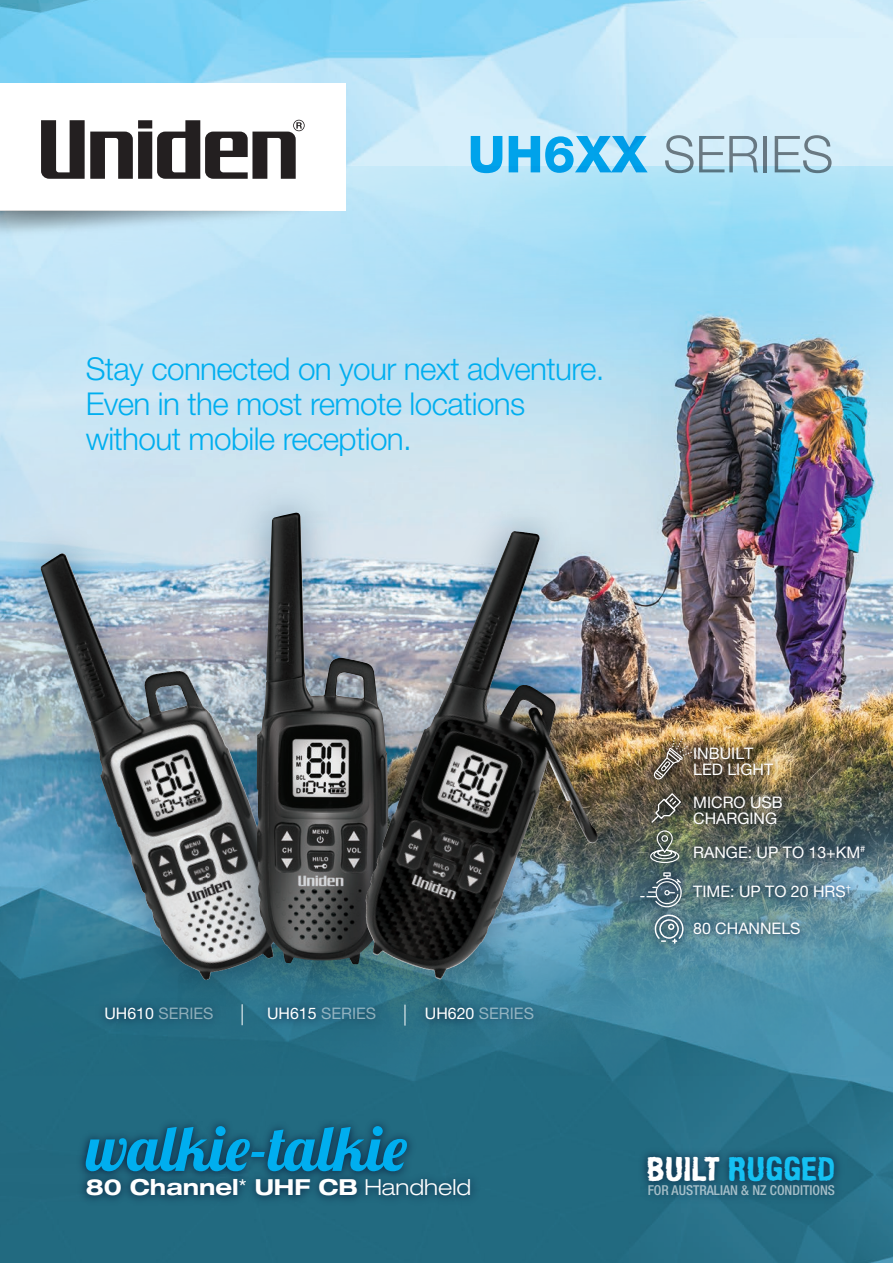
<style>
.page{position:relative;width:893px;height:1263px;background:#fff}
.page>*{position:absolute;margin:0;border:0;box-sizing:border-box;transform-origin:0 0}
.t1{font:62.85px "Lobster 1.4";color:#00aeef}
.t2{font:300 51px "Helvetica Neue";color:#808285}
.t3{font:300 31.5px/34.8px "Helvetica Neue";letter-spacing:-.02em;color:#00aeef}
.t4{font:30.3px "Army Chalk";color:#15c0f2}
.t5{font:700 expanded 22.05px "Helvetica Neue";color:#fff}
.t6{font:15.9px/16px "Helvetica Neue";color:#fff}
.t7{font:15.9px "Helvetica Neue";color:rgb(255 255 255/.5)}
.t8{font:500 condensed 13.65px "Helvetica Neue";color:#fff}
.s1{font-weight:800;color:#00aeef}
.s2{color:#fff}
.s3{font-weight:400;font-stretch:normal}
.s4{font-weight:300}
</style>
<div class="page">
<img style="left:0;top:0;width:893px;height:1263px">
<img style="left:0;top:166px;width:893px;height:910px">
<img style="left:635px;top:1140px;width:214px;height:71px">
<img style="left:646px;top:725px;width:232px;height:232px">
<svg style="left:650px;top:792px;width:32px;height:32px"></svg>
<svg style="left:646px;top:872px;width:36px;height:35px"></svg>
<svg style="left:654px;top:738px;width:38px;height:41px;background:#88755c"></svg>
<svg style="left:654px;top:914px;width:30px;height:30px"></svg>
<svg style="left:656px;top:830px;width:17px;height:23px"></svg>
<div style="left:657px;top:849px;width:15px;height:7px;border:1px solid #fff;border-radius:50%"></div>
<div style="left:653px;top:849px;width:23px;height:10px;border:1px solid #fff;border-radius:50%"></div>
<div style="left:650px;top:849px;width:29px;height:14px;border:1px solid #fff;border-radius:50%"></div>
<div style="left:0;top:83px;width:345px;height:127px;background:#fff"></div>
<img style="left:0;top:210px;width:309px;height:33px">
<svg style="left:41px;top:120px;width:264px;height:59px"></svg>
<img style="left:73px;top:1103px;width:411px;height:110px">
<img style="left:0;top:506px;width:254px;height:522px">
<img style="left:40px;top:553px;width:168px;height:428px">
<img style="left:208px;top:463px;width:228px;height:550px">
<img style="left:257px;top:513px;width:61px;height:451px">
<img style="left:318px;top:483px;width:328px;height:545px">
<img style="left:364px;top:531px;width:234px;height:448px">
<img style="left:91px;top:993px;width:136px;height:43px">
<img style="left:412px;top:993px;width:135px;height:43px">
<img style="left:254px;top:993px;width:135px;height:43px">
<svg style="left:242px;top:1004px;width:1px;height:21px"></svg>
<svg style="left:405px;top:1005px;width:1px;height:20px"></svg>
<h2 class="t2" style="left:468px;top:123px;width:367px"><span class="s1">UH6XX</span> SERIES</h2>
<p class="t3" style="left:86px;top:351px;width:520px">Stay connected on your next adventure.<br>Even in the most remote locations without mobile reception.</p>
<p class="t7" style="left:104px;top:1004px;width:111px"><span class="s2">UH610</span> SERIES</p>
<p class="t7" style="left:267px;top:1004px;width:111px"><span class="s2">UH615</span> SERIES</p>
<p class="t7" style="left:425px;top:1004px;width:111px"><span class="s2">UH620</span> SERIES</p>
<h1 class="t1" style="left:86px;top:1108px;width:322px">walkie-talkie</h1>
<p class="t5" style="left:86px;top:1173px;width:387px">80 Channel<span class="s3">*</span> UHF CB <span class="s4">Handheld</span></p>
<p class="t6" style="left:693px;top:745px;width:81px">INBUILT<br>LED LIGHT</p>
<p class="t6" style="left:693px;top:794px;width:91px">MICRO USB<br>CHARGING</p>
<p class="t6" style="left:693px;top:844px;width:174px">RANGE: UP TO 13+KM<sup>#</sup></p>
<p class="t6" style="left:693px;top:883px;width:159px">TIME: UP TO 20 HRS<sup>†</sup></p>
<p class="t6" style="left:693px;top:920px;width:109px">80 CHANNELS</p>
<p class="t4" style="left:647px;top:1151px;width:190px"><span class="s2">BUILT</span> RUGGED</p>
<p class="t8" style="left:648px;top:1182px;width:189px">FOR AUSTRALIAN &amp; NZ CONDITIONS</p>
</div>
